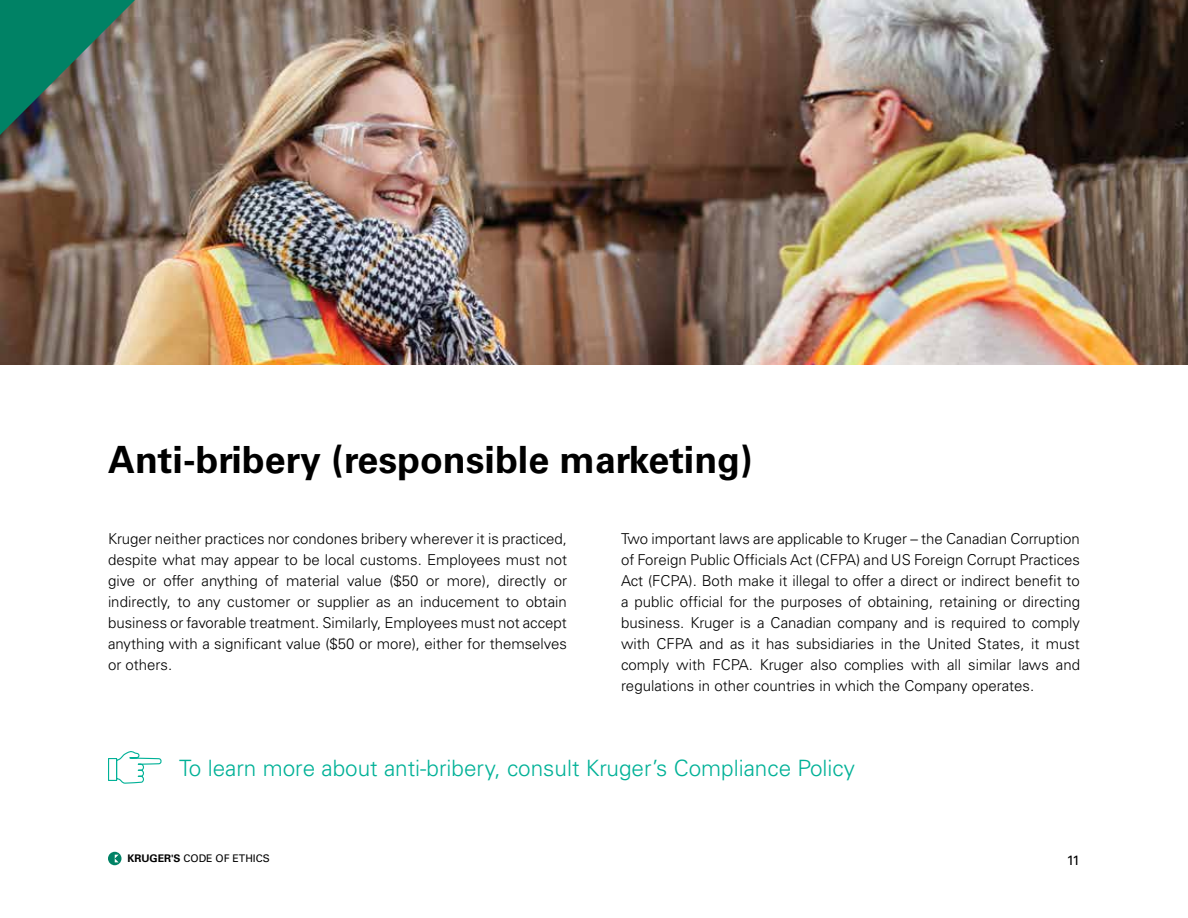
<style>
.page{position:relative;width:1188px;height:918px;background:#fff}
.page>*{position:absolute;margin:0;border:0;box-sizing:border-box;transform-origin:0 0}
.t1{font:700 37.5px "Univers";color:#000}
.t2{font:300 22.5px "Univers";color:#00b197}
.t3{font:300 15px/21px "Univers";color:#000;text-align:justify}
.t4{font:13.5px "Univers";color:#000}
.t5{font:10.5px "Univers";color:#000}
.s1{font-weight:700}
</style>
<div class="page">
<img style="left:0;top:0;width:1188px;height:364px">
<svg style="left:108px;top:751px;width:54px;height:33px"></svg>
<svg style="left:0;top:0;width:135px;height:135px;background:#3a7462"></svg>
<svg style="left:108px;top:852px;width:14px;height:13px"></svg>
<svg style="left:115px;top:855px;width:4px;height:7px"></svg>
<h1 class="t1" style="left:108px;top:437px;width:646px">Anti-bribery (responsible marketing)</h1>
<p class="t3" style="left:108px;top:528px;width:461px">Kruger neither practices nor condones bribery wherever it is practiced, despite what may appear to be local customs. Employees must not give or offer anything of material value ($50 or more), directly or indirectly, to any customer or supplier as an inducement to obtain business or favorable treatment. Similarly, Employees must not accept anything with a significant value ($50 or more), either for themselves or others.</p>
<p class="t3" style="left:621px;top:528px;width:461px">Two important laws are applicable to Kruger – the Canadian Corruption of Foreign Public Officials Act (CFPA) and US Foreign Corrupt Practices Act (FCPA). Both make it illegal to offer a direct or indirect benefit to a public official for the purposes of obtaining, retaining or directing business. Kruger is a Canadian company and is required to comply with CFPA and as it has subsidiaries in the United States, it must comply with FCPA. Kruger also complies with all similar laws and regulations in other countries in which the Company operates.</p>
<h2 class="t2" style="left:179px;top:755px;width:677px">To learn more about anti-bribery, consult Kruger’s Compliance Policy</h2>
<p class="t5" style="left:127px;top:852px;width:144px"><span class="s1">KRUGER'S</span> CODE OF ETHICS</p>
<p class="t4" style="left:1067px;top:852px;width:15px">11</p>
</div>
